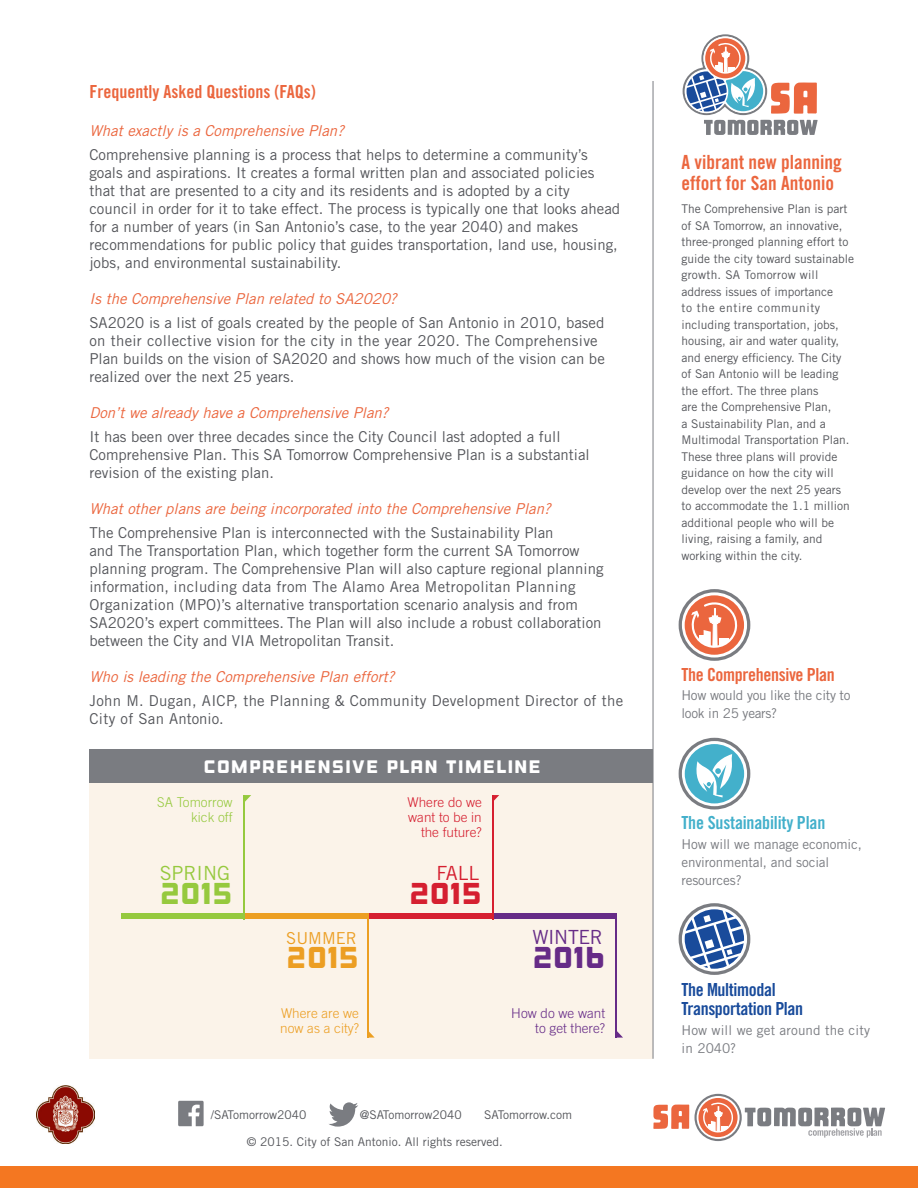
<style>
.page{position:relative;width:918px;height:1188px;background:#fff}
.page>*{position:absolute;margin:0;border:0;box-sizing:border-box;transform-origin:0 0}
.Caption_Title{font:30px "Outage";color:#96c93e}
.Caption_Title-2{font:30px "Outage";color:#d51f30}
.Caption_Title-3{font:30px "Outage";color:#ec9e23}
.Caption_Title-4{font:30px "Outage";color:#662b87}
.Subtitle_2{font:19.5px/21px "Trade Gothic Bold Cond Twenty";color:#eb663e}
.Caption_Title-5{font:19.5px "Trade Gothic";color:#96c93e}
.Caption_Title-6{font:19.5px "Trade Gothic";letter-spacing:-.02em;color:#662b87}
.Caption_Title-7{font:19.5px "Trade Gothic";color:#d51f30}
.t1{font:18px "Trade Gothic Bold Cond Twenty";letter-spacing:-.02em;color:#194b9b}
.Subtitle_2-2{font:18px "Trade Gothic Bold Cond Twenty";color:#eb663e}
.Caption_Title-8{font:18px "Outage";letter-spacing:.05em;color:#fff}
.t2{font:18px "Trade Gothic Bold Cond Twenty";letter-spacing:-.01em;color:#43b0cb}
.Subtitle_2-3{font:18px "Trade Gothic Bold Cond Twenty";letter-spacing:-.02em;color:#eb663e}
.Caption_Title-9{font:16.5px "Trade Gothic";color:#ec9e23}
.body{font:15px/18px "Trade Gothic";color:#54555a}
.body-2{font:italic 15px "Trade Gothic";color:#eb663e}
.body-3{font:15px/18px "Trade Gothic";letter-spacing:.02em;color:#54555a}
.t3{font:13.5px/18px "Trade Gothic";letter-spacing:-.01em;color:#7a7c81}
.t4{font:13.5px/18px "Trade Gothic";letter-spacing:.01em;color:#7a7c81}
.body-4{font:300 13.5px/15px "Trade Gothic";color:#d51f30;text-align:right}
.body-5{font:300 13.5px/15px "Trade Gothic";color:#662b87;text-align:right}
.body-6{font:300 13.5px/15px "Trade Gothic";color:#ec9e23}
.body-7{font:300 13.5px/15px "Trade Gothic";color:#96c93e;text-align:right}
.Caption_Text{font:12px/16.5px "Trade Gothic";color:#54555a}
.Contact_Info{font:12px "Trade Gothic";color:#54555a}
</style>
<div class="page">
<img style="left:37px;top:1086px;width:58px;height:57px">
<div style="left:0;top:1166px;width:918px;height:22px;background:#f47721"></div>
<svg style="left:698px;top:1097px;width:40px;height:41px"></svg>
<div style="left:697px;top:1096px;width:42px;height:43px;border:2px solid #fff;border-radius:50%"></div>
<svg style="left:703px;top:1103px;width:30px;height:30px"></svg>
<div style="left:694px;top:1094px;width:48px;height:47px;border:2px solid #7a7c81;border-radius:50%"></div>
<svg style="left:653px;top:1104px;width:36px;height:25px"></svg>
<svg style="left:745px;top:1108px;width:140px;height:30px"></svg>
<div style="left:89px;top:749px;width:564px;height:310px;background:#fbf3e9"></div>
<div style="left:89px;top:749px;width:564px;height:34px;background:#7a7c81"></div>
<svg style="left:683px;top:594px;width:62px;height:62px"></svg>
<div style="left:682px;top:593px;width:64px;height:64px;border:2px solid #fff;border-radius:50%"></div>
<svg style="left:691px;top:603px;width:46px;height:45px"></svg>
<div style="left:679px;top:589px;width:71px;height:72px;border:3px solid #7a7c81;border-radius:50%"></div>
<svg style="left:684px;top:743px;width:61px;height:62px"></svg>
<div style="left:682px;top:742px;width:65px;height:64px;border:2px solid #fff;border-radius:50%"></div>
<svg style="left:691px;top:754px;width:42px;height:44px"></svg>
<div style="left:679px;top:738px;width:71px;height:72px;border:3px solid #7a7c81;border-radius:50%"></div>
<svg style="left:683px;top:908px;width:62px;height:62px"></svg>
<div style="left:682px;top:907px;width:65px;height:64px;border:2px solid #fff;border-radius:50%"></div>
<div style="left:679px;top:903px;width:71px;height:72px;border:3px solid #7a7c81;border-radius:50%"></div>
<svg style="left:178px;top:1101px;width:26px;height:25px"></svg>
<svg style="left:329px;top:1102px;width:29px;height:25px"></svg>
<div style="left:121px;top:913px;width:124px;height:6px;background:#95c93e"></div>
<div style="left:245px;top:913px;width:124px;height:6px;background:#ec9f22"></div>
<div style="left:369px;top:913px;width:124px;height:6px;background:#d61f30"></div>
<div style="left:493px;top:913px;width:123px;height:6px;background:#662b87"></div>
<hr style="left:244px;top:795px;width:1px;height:124px;background:#95c93e">
<hr style="left:368px;top:913px;width:1px;height:125px;background:#ec9f22">
<hr style="left:492px;top:795px;width:1px;height:124px;background:#d61f30">
<hr style="left:616px;top:913px;width:1px;height:125px;background:#662b87">
<svg style="left:245px;top:795px;width:6px;height:7px"></svg>
<svg style="left:369px;top:1031px;width:6px;height:7px"></svg>
<svg style="left:617px;top:1031px;width:6px;height:7px"></svg>
<svg style="left:493px;top:795px;width:6px;height:7px"></svg>
<svg style="left:682px;top:34px;width:136px;height:101px"></svg>
<hr style="left:653px;top:81px;width:1px;height:978px;background:#7a7c81">
<p class="Subtitle_2-2" style="left:89px;top:81px;width:228px">Frequently Asked Questions (FAQs)</p>
<p class="body-2" style="left:89px;top:122px;width:256px">What exactly is a Comprehensive Plan?</p>
<p class="body" style="left:89px;top:145px;width:532px">Comprehensive planning is a process that helps to determine a community’s goals and aspirations. It creates a formal written plan and associated policies that that are presented to a city and its residents and is adopted by a city council in order for it to take effect. The process is typically one that looks ahead for a number of years (in San Antonio’s case, to the year 2040) and makes recommendations for public policy that guides transportation, land use, housing, jobs, and environmental sustainability.</p>
<p class="body-2" style="left:89px;top:290px;width:309px">Is the Comprehensive Plan related to SA2020?</p>
<p class="body" style="left:89px;top:313px;width:517px">SA2020 is a list of goals created by the people of San Antonio in 2010, based on their collective vision for the city in the year 2020. The Comprehensive Plan builds on the vision of SA2020 and shows how much of the vision can be realized over the next 25 years.</p>
<p class="body-2" style="left:89px;top:404px;width:301px">Don’t we already have a Comprehensive Plan?</p>
<p class="body" style="left:89px;top:427px;width:502px">It has been over three decades since the City Council last adopted a full<br>Comprehensive Plan. This SA Tomorrow Comprehensive Plan is a substantial revision of the existing plan.</p>
<p class="body-2" style="left:89px;top:500px;width:463px">What other plans are being incorporated into the Comprehensive Plan?</p>
<p class="body" style="left:89px;top:523px;width:516px">The Comprehensive Plan is interconnected with the Sustainability Plan<br>and The Transportation Plan, which together form the current SA Tomorrow planning program. The Comprehensive Plan will also capture regional planning information, including data from The Alamo Area Metropolitan Planning Organization (MPO)’s alternative transportation scenario analysis and from SA2020’s expert committees. The Plan will also include a robust collaboration between the City and VIA Metropolitan Transit.</p>
<p class="body-2" style="left:89px;top:668px;width:306px">Who is leading the Comprehensive Plan effort?</p>
<p class="body-3" style="left:89px;top:691px;width:535px">John M. Dugan, AICP, the Planning &amp; Community Development Director of the<br>City of San Antonio.</p>
<p class="Caption_Title-8" style="left:203px;top:756px;width:339px">COMPREHENSIVE PLAN TIMELINE</p>
<p class="body-7" style="left:157px;top:795px;width:77px">SA Tomorrow kick off</p>
<p class="Caption_Title-5" style="left:160px;top:861px;width:72px">SPRING</p>
<p class="Caption_Title" style="left:160px;top:876px;width:74px">2015</p>
<p class="Caption_Title-9" style="left:286px;top:929px;width:72px">SUMMER</p>
<p class="Caption_Title-3" style="left:286px;top:940px;width:74px">2015</p>
<p class="body-6" style="left:280px;top:1005px;width:80px">Where are we now as a city?</p>
<p class="body-4" style="left:408px;top:795px;width:76px">Where do we want to be in the future?</p>
<p class="Caption_Title-7" style="left:436px;top:861px;width:44px">FALL</p>
<p class="Caption_Title-2" style="left:409px;top:876px;width:74px">2015</p>
<p class="Caption_Title-6" style="left:532px;top:926px;width:72px">WINTER</p>
<p class="Caption_Title-4" style="left:532px;top:940px;width:73px">2016</p>
<p class="body-5" style="left:511px;top:1005px;width:95px">How do we want to get there?</p>
<p class="Contact_Info" style="left:211px;top:1107px;width:97px">/SATomorrow2040</p>
<p class="Contact_Info" style="left:360px;top:1107px;width:104px">@SATomorrow2040</p>
<p class="Contact_Info" style="left:484px;top:1107px;width:90px">SATomorrow.com</p>
<p class="Contact_Info" style="left:247px;top:1134px;width:257px">© 2015. City of San Antonio. All rights reserved.</p>
<p class="Subtitle_2" style="left:681px;top:151px;width:162px">A vibrant new planning effort for San Antonio</p>
<p class="Caption_Text" style="left:681px;top:201px;width:174px">The Comprehensive Plan is part of SA Tomorrow, an innovative, three-pronged planning effort to guide the city toward sustainable growth. SA Tomorrow will address issues of importance<br>to the entire community including transportation, jobs, housing, air and water quality, and energy efficiency. The City of San Antonio will be leading the effort. The three plans<br>are the Comprehensive Plan,<br>a Sustainability Plan, and a<br>Multimodal Transportation Plan.<br>These three plans will provide guidance on how the city will develop over the next 25 years<br>to accommodate the 1.1 million additional people who will be living, raising a family, and working within the city.</p>
<p class="Subtitle_2-3" style="left:681px;top:664px;width:155px">The Comprehensive Plan</p>
<p class="t3" style="left:681px;top:686px;width:171px">How would you like the city to look in 25 years?</p>
<p class="t2" style="left:681px;top:812px;width:145px">The Sustainability Plan</p>
<p class="t3" style="left:681px;top:835px;width:182px">How will we manage economic, environmental, and social resources?</p>
<p class="t1" style="left:681px;top:979px;width:96px">The Multimodal</p>
<p class="t1" style="left:681px;top:998px;width:123px">Transportation Plan</p>
<p class="t4" style="left:681px;top:1021px;width:190px">How will we get around the city in 2040?</p>
</div>
